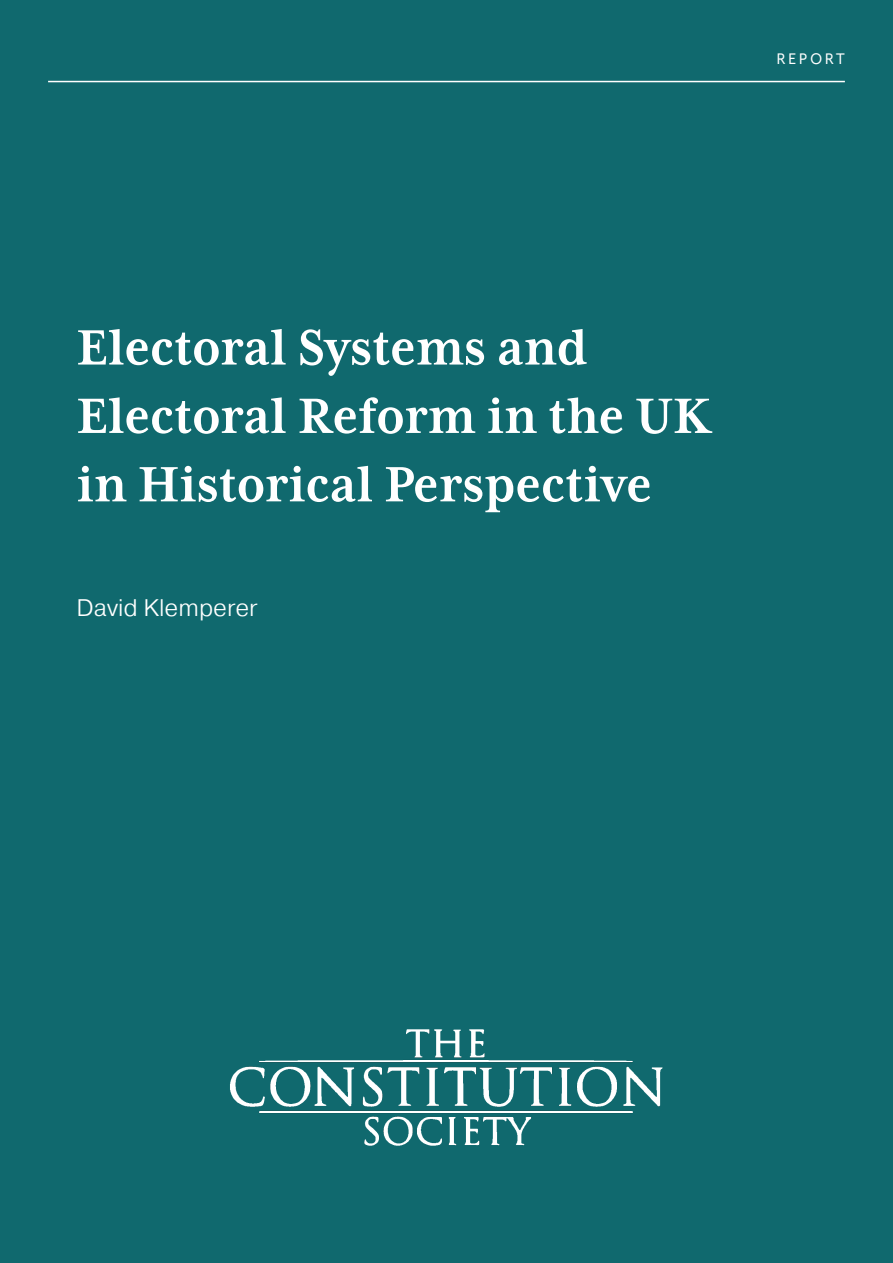
<style>
.page{position:relative;width:893px;height:1263px;background:#10696e}
.page>*{position:absolute;margin:0;border:0;box-sizing:border-box;transform-origin:0 0}
.t1{font:700 57px/68.4px "Mrs Eaves XL Serif Nar OT";color:#fff}
.Author{font:300 24px "Pragmatica";color:#fff}
.Paragraph_Style{font:17.7px "Mr Eaves XL Mod OT";letter-spacing:.19em;color:#fff;scale:.93 1}
</style>
<div class="page">
<hr style="left:48px;top:81px;width:797px;height:1px;background:#fff">
<img style="left:230px;top:1029px;width:433px;height:117px">
<p class="Paragraph_Style" style="left:777px;top:50px;width:75px">REPORT</p>
<p class="t1" style="left:77px;top:313px;width:637px">Electoral Systems and<br>Electoral Reform in the UK in Historical Perspective</p>
<p class="Author" style="left:77px;top:592px;width:182px">David Klemperer</p>
</div>
